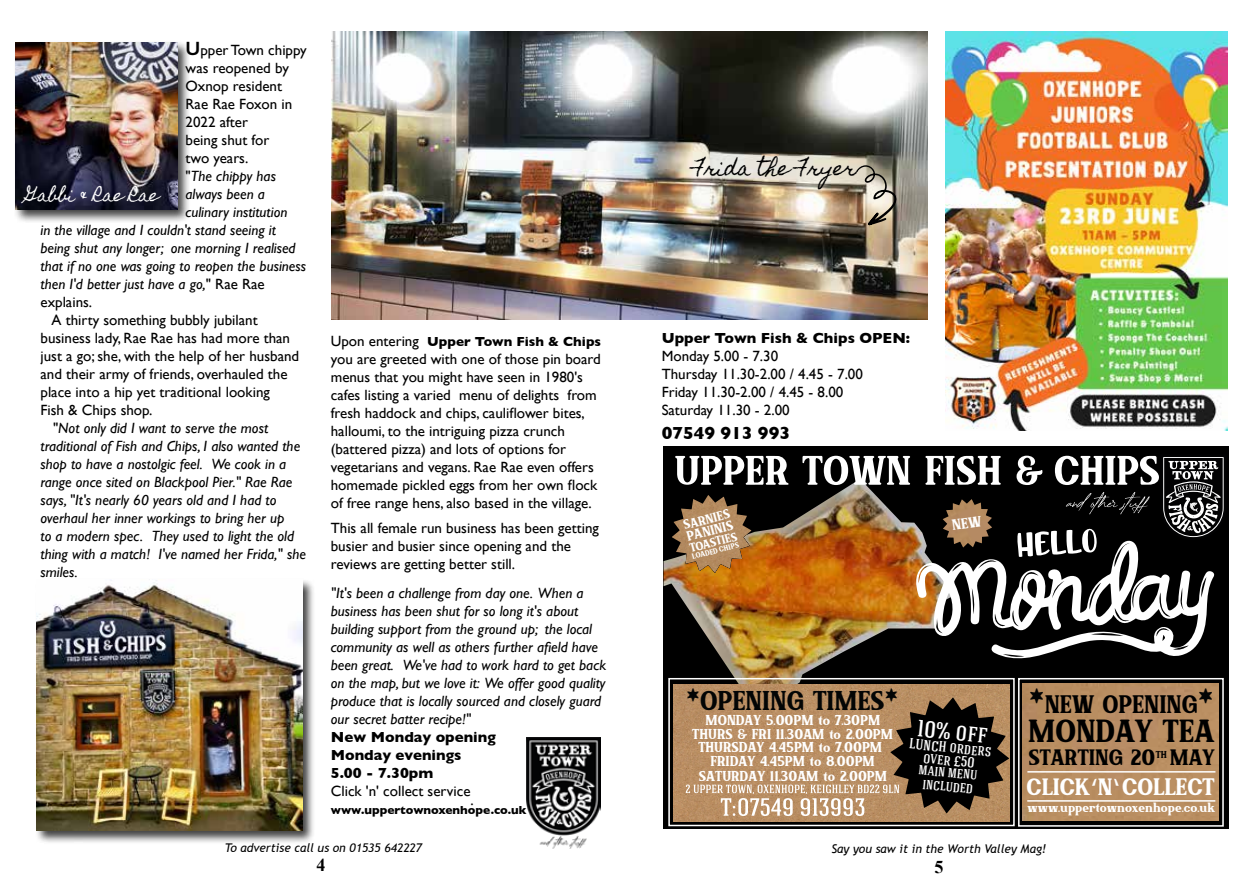
<style>
.page{position:relative;width:1259px;height:893px;background:#fff}
.page>*{position:absolute;margin:0;border:0;box-sizing:border-box;transform-origin:0 0}
.t1{font:50.55px "All The Roll Personal Use";color:#fff}
.t2{font:32.1px "Brickson Free Trial";color:#000}
.t3{font:27.15px "Brickson Free Trial";color:#030505}
.t4{font:25.35px "Brickson Free Trial";color:#000}
.t5{font:23.85px "Brickson Free Trial";color:#fff;scale:1.04 1}
.t6{font:500 23.4px "Hagin Caps";color:#fff}
.t7{font:22.35px "Brickson Free Trial";color:#000}
.t8{font:19.35px "Homemade Apple Pro";color:#000}
.t9{font:700 18px "Times New Roman";color:#000}
.t10{font:700 17.85px "Gill Sans";color:#000}
.t11{font:16.35px "Homemade Apple Pro";color:#fff}
.t12{font:14.85px/18px "Gill Sans";color:#000}
.t13{font:italic 14.85px/18px "Gill Sans";color:#000}
.t14{font:700 14.85px/18px "Gill Sans";color:#000}
.t15{font:500 14.55px/12.8px "Hagin Caps";color:#fff;text-align:center}
.t16{font:14.4px/13.5px "Brickson Free Trial";color:#fff;text-align:center}
.t17{font:13.65px "Brickson Free Trial";color:#fff}
.t18{font:700 13.35px "Gill Sans";color:#000}
.t19{font:13.35px "Brickson Free Trial";color:#fff;scale:1.04 1}
.t20{font:500 13.2px/14.2px "Hagin Caps";color:#fff;text-align:center}
.t21{font:13.05px "Brickson Free Trial";color:#fff}
.t22{font:12.15px "Brickson Free Trial";color:#fff}
.t23{font:italic 12px "Trebuchet MS";color:#000}
.t24{font:700 11.85px "Gill Sans";color:#000}
.t25{font:10.05px "Brickson Free Trial";color:#000}
.t26{font:7.65px "Brickson Free Trial";color:#fff}
.s1{font-weight:600;font-size:19.35px}
.s2{font-style:normal}
.s3{font-weight:400;font-size:14.85px}
.s4{font-family:"Bernard";font-stretch:condensed}
.s5{font-family:"Bernard";font-stretch:condensed;font-size:31.05px;color:#030505}
.s6{font-size:23.7px}
.s7{font-family:"Myriad Pro";font-size:29.25px}
</style>
<div class="page">
<div style="left:663px;top:446px;width:565px;height:383px;background:#000"></div>
<div style="left:1018px;top:678px;width:205px;height:149px;border:2px solid #fff"></div>
<div style="left:1023px;top:684px;width:195px;height:136px;background:#b98e62"></div>
<img style="left:663px;top:483px;width:167px;height:228px">
<svg style="left:675px;top:456px;width:113px;height:29px"></svg>
<img style="left:674px;top:684px;width:336px;height:137px">
<svg style="left:686px;top:697px;width:323px;height:119px"></svg>
<div style="left:668px;top:678px;width:346px;height:148px;border:2px solid #fff"></div>
<hr style="left:1027px;top:800px;width:188px;height:2px;background:#fff">
<hr style="left:1027px;top:771px;width:188px;height:2px;background:#fff">
<img style="left:672px;top:495px;width:79px;height:78px">
<img style="left:945px;top:32px;width:282px;height:399px">
<div style="left:13px;top:40px;width:178px;height:183px;background:#000;opacity:.75"></div>
<img style="left:16px;top:42px;width:161px;height:167px">
<img style="left:332px;top:31px;width:595px;height:289px">
<img style="left:526px;top:737px;width:74px;height:112px">
<div style="left:35px;top:578px;width:280px;height:266px;background:#000;opacity:.75"></div>
<img style="left:37px;top:580px;width:265px;height:251px">
<svg style="left:856px;top:165px;width:41px;height:61px;background:#9f9583"></svg>
<svg style="left:802px;top:455px;width:422px;height:204px"></svg>
<svg style="left:1114px;top:778px;width:4px;height:8px"></svg>
<p class="t12" style="left:186px;top:41px;width:123px"><span class="s1">U</span>pper Town chippy</p>
<p class="t12" style="left:186px;top:59px;width:105px">was reopened by</p>
<p class="t12" style="left:186px;top:77px;width:98px">Oxnop resident</p>
<p class="t12" style="left:186px;top:95px;width:108px">Rae Rae Foxon in</p>
<p class="t12" style="left:186px;top:113px;width:64px">2022 after</p>
<p class="t12" style="left:186px;top:131px;width:85px">being shut for</p>
<p class="t12" style="left:186px;top:149px;width:64px">two years.</p>
<p class="t13" style="left:186px;top:167px;width:92px"><span class="s2">"</span>The chippy has</p>
<p class="t13" style="left:186px;top:185px;width:81px">always been a</p>
<p class="t13" style="left:186px;top:203px;width:103px">culinary institution</p>
<p class="t13" style="left:41px;top:221px;width:237px">in the village and I couldn't stand seeing it</p>
<p class="t13" style="left:41px;top:239px;width:257px">being shut any longer; one morning I realised</p>
<p class="t13" style="left:41px;top:257px;width:267px">that if no one was going to reopen the business</p>
<p class="t13" style="left:41px;top:275px;width:226px">then I'd better just have a go,<span class="s2">" Rae Rae</span></p>
<p class="t12" style="left:41px;top:293px;width:53px">explains.</p>
<p class="t12" style="left:52px;top:311px;width:208px">A thirty something bubbly jubilant</p>
<p class="t12" style="left:41px;top:329px;width:251px">business lady, Rae Rae has had more than</p>
<p class="t12" style="left:41px;top:347px;width:260px">just a go; she, with the help of her husband</p>
<p class="t12" style="left:41px;top:365px;width:249px">and their army of friends, overhauled the</p>
<p class="t12" style="left:41px;top:383px;width:231px">place into a hip yet traditional looking</p>
<p class="t12" style="left:41px;top:401px;width:114px">Fish &amp; Chips shop.</p>
<p class="t13" style="left:53px;top:419px;width:217px"><span class="s2">"</span>Not only did I want to serve the most</p>
<p class="t13" style="left:41px;top:437px;width:261px">traditional of Fish and Chips, I also wanted the</p>
<p class="t13" style="left:41px;top:455px;width:247px">shop to have a nostolgic feel. We cook in a</p>
<p class="t13" style="left:41px;top:473px;width:253px">range once sited on Blackpool Pier." Rae Rae</p>
<p class="t13" style="left:41px;top:491px;width:237px">says, "It's nearly 60 years old and I had to</p>
<p class="t13" style="left:41px;top:509px;width:245px">overhaul her inner workings to bring her up</p>
<p class="t13" style="left:41px;top:527px;width:255px">to a modern spec. They used to light the old</p>
<p class="t13" style="left:41px;top:545px;width:267px">thing with a match! I've named her Frida," she</p>
<p class="t13" style="left:41px;top:563px;width:39px">smiles.</p>
<p class="t11" style="left:26px;top:186px;width:135px">Gabbi &amp; Rae Rae</p>
<p class="t18" style="left:331px;top:331px;width:272px"><span class="s3">Upon entering</span> Upper Town Fish &amp; Chips</p>
<p class="t12" style="left:331px;top:350px;width:271px">you are greeted with one of those pin board menus that you might have seen in 1980's cafes listing a varied menu of delights from fresh haddock and chips, cauliflower bites, halloumi, to the intriguing pizza crunch (battered pizza) and lots of options for vegetarians and vegans. Rae Rae even offers homemade pickled eggs from her own flock of free range hens, also based in the village.</p>
<p class="t12" style="left:331px;top:519px;width:270px">This all female run business has been getting busier and busier since opening and the reviews are getting better still.</p>
<p class="t13" style="left:331px;top:584px;width:277px">"It's been a challenge from day one. When a business has been shut for so long it's about building support from the ground up; the local community as well as others further afield have been great. We've had to work hard to get back on the map, but we love it: We offer good quality produce that is locally sourced and closely guard our secret batter recipe!"</p>
<p class="t14" style="left:331px;top:728px;width:167px">New Monday opening<br>Monday evenings<br>5.00 - 7.30pm</p>
<p class="t12" style="left:331px;top:782px;width:141px">Click 'n' collect service</p>
<p class="t12" style="left:470px;top:791px;width:5px">.</p>
<p class="t24" style="left:331px;top:801px;width:197px">www.uppertownoxenhope.co.uk</p>
<h3 class="t8" style="left:693px;top:157px;width:167px">Frida the Fryer</h3>
<p class="t14" style="left:662px;top:328px;width:250px">Upper Town Fish &amp; Chips OPEN:</p>
<p class="t12" style="left:662px;top:347px;width:203px">Monday 5.00 - 7.30<br>Thursday 11.30-2.00 / 4.45 - 7.00<br>Friday 11.30-2.00 / 4.45 - 8.00<br>Saturday 11.30 - 2.00</p>
<p class="t10" style="left:662px;top:419px;width:130px">07549 913 993</p>
<p class="t21" style="left:682px;top:520px;width:49px;rotate:-14deg">SARNIES</p>
<p class="t26" style="left:691px;top:553px;width:49px;rotate:-14deg">LOADED CHIPS</p>
<p class="t17" style="left:685px;top:531px;width:49px;rotate:-14deg">PANINIS</p>
<p class="t22" style="left:689px;top:543px;width:50px;rotate:-14deg">TOASTIES</p>
<h1 class="t1" style="left:1015px;top:510px;width:82px;rotate:-3deg">HELLO</h1>
<h3 class="t3" style="left:686px;top:689px;width:214px"><span class="s4">*</span>OPENING TIMES<span class="s4">*</span></h3>
<p class="t16" style="left:705px;top:715px;width:176px">MONDAY 5.00PM to 7.30PM</p>
<p class="t16" style="left:692px;top:728px;width:202px">THURS &amp; FRI 11.30AM to 2.00PM<br>THURSDAY 4.45PM to 7.00PM</p>
<p class="t16" style="left:710px;top:756px;width:166px">FRIDAY 4.45PM to 8.00PM</p>
<p class="t16" style="left:699px;top:771px;width:189px">SATURDAY 11.30AM to 2.00PM</p>
<h3 class="t6" style="left:919px;top:713px;width:72px;rotate:6deg">10% off</h3>
<p class="t20" style="left:919px;top:762px;width:60px;rotate:5deg">MAIN MENU<br>INCLUDED</p>
<p class="t15" style="left:910px;top:736px;width:84px;rotate:6deg">LUNCH orders over £50</p>
<h3 class="t4" style="left:1029px;top:693px;width:186px"><span class="s5">*</span>NEW OPENING<span class="s5">*</span></h3>
<h2 class="t2" style="left:1028px;top:718px;width:187px">MONDAY TEA</h2>
<h3 class="t7" style="left:1028px;top:748px;width:188px">STARTING 20 MAY</h3>
<p class="t25" style="left:1155px;top:750px;width:13px">TH</p>
<h3 class="t5" style="left:1026px;top:776px;width:182px"><span class="s6">CLICK N</span><span class="s7">‘</span> COLLECT</h3>
<p class="t19" style="left:1027px;top:802px;width:182px">www.uppertownoxenhope.co.uk</p>
<p class="t23" style="left:225px;top:841px;width:199px">To advertise call us on 01535 642227</p>
<p class="t23" style="left:831px;top:841px;width:216px">Say you saw it in the Worth Valley Mag!</p>
<p class="t9" style="left:934px;top:854px;width:10px">5</p>
<p class="t9" style="left:316px;top:852px;width:10px">4</p>
</div>
